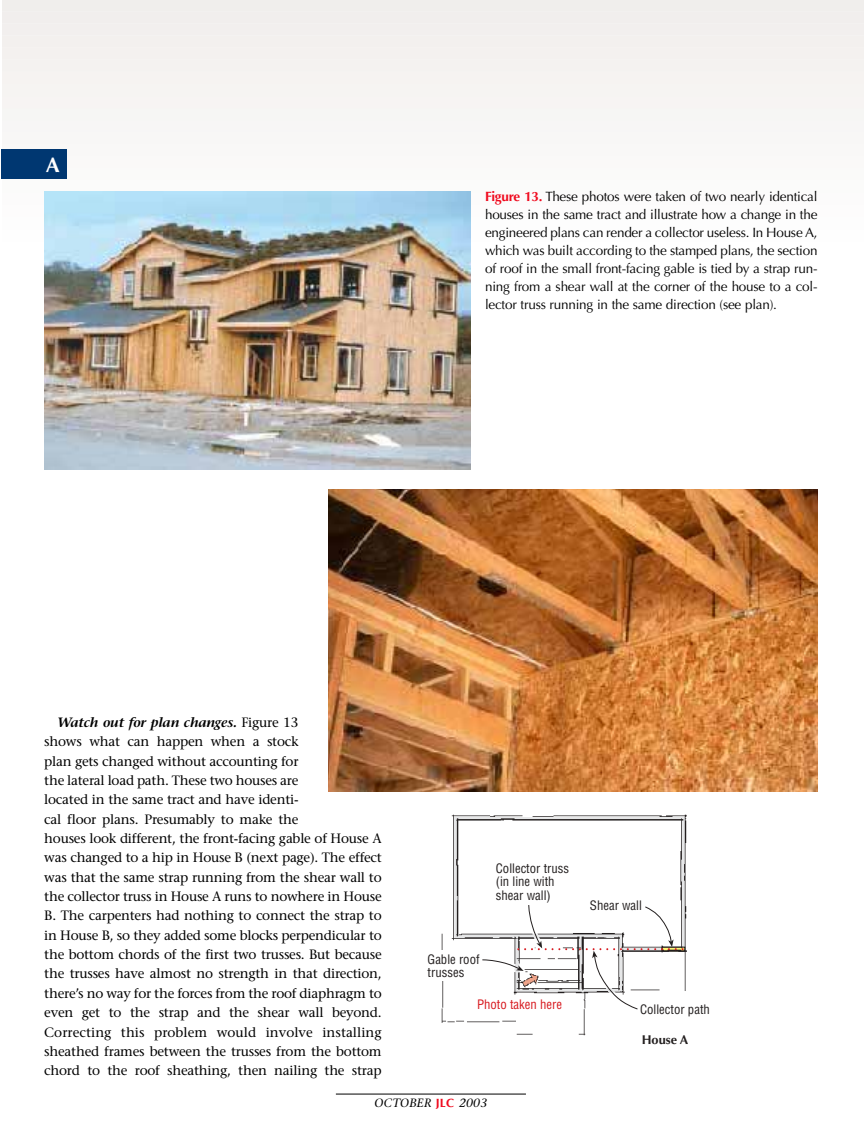
<style>
.page{position:relative;width:864px;height:1134px;background:#fff}
.page>*{position:absolute;margin:0;border:0;box-sizing:border-box;transform-origin:0 0}
.t1{font:700 21px "Optima";color:#fff}
.t2{font:13.5px/19.4px "Stone Serif";letter-spacing:-.015em;color:#000}
.t3{font:13.5px/18px "Optima";letter-spacing:-.015em;color:#000;text-align:justify}
.t4{font:condensed 12.75px/13.5px "Helvetica";color:#231f1f}
.t5{font:condensed 12.75px "Helvetica";color:#d7191f}
.t6{font:700 12.75px "Optima";color:#231f1f}
.t7{font:italic 12px "Stone Serif";letter-spacing:.015em;color:#000}
.s1{font-weight:700;color:#f00a1e}
.s2{font-weight:600;font-style:italic}
.s3{font-family:"Optima";font-weight:700;font-style:normal;color:#f00a1e}
</style>
<div class="page">
<div style="left:2px;top:183px;width:862px;height:32px;background:#fcfbfb"></div>
<div style="left:2px;top:159px;width:862px;height:31px;background:#fafaf9"></div>
<div style="left:2px;top:134px;width:862px;height:32px;background:#f9f8f7"></div>
<div style="left:2px;top:110px;width:862px;height:32px;background:#f7f6f6"></div>
<div style="left:2px;top:86px;width:862px;height:32px;background:#f7f4f3"></div>
<div style="left:2px;top:62px;width:862px;height:32px;background:#f6f3f1"></div>
<div style="left:2px;top:38px;width:862px;height:32px;background:#f4f1ef"></div>
<div style="left:2px;top:14px;width:862px;height:31px;background:#f2efee"></div>
<div style="left:2px;top:1px;width:862px;height:20px;background:#f0eeec"></div>
<hr style="left:336px;top:1094px;width:190px;height:1px;background:#000">
<img style="left:44px;top:192px;width:426px;height:278px">
<img style="left:329px;top:490px;width:489px;height:301px">
<img style="left:441px;top:815px;width:246px;height:221px">
<div style="left:433px;top:950px;width:27px;height:31px;background:#fff"></div>
<svg style="left:458px;top:819px;width:226px;height:191px"></svg>
<div style="left:1px;top:150px;width:66px;height:29px;background:#003771"></div>
<h1 class="t1" style="left:46px;top:156px;width:16px">A</h1>
<p class="t3" style="left:485px;top:189px;width:334px"><span class="s1">Figure 13.</span> These photos were taken of two nearly identical houses in the same tract and illustrate how a change in the engineered plans can render a collector useless. In House A, which was built according to the stamped plans, the section of roof in the small front-facing gable is tied by a strap run&shy;ning from a shear wall at the corner of the house to a col&shy;lector truss running in the same direction (see plan).</p>
<p class="t2" style="left:44px;top:714px;width:339px;text-indent:13px"><span class="s2">Watch out for plan changes.</span> Figure 13<br>shows what can happen when a stock<br>plan gets changed without accounting for<br>the lateral load path. These two houses are<br>located in the same tract and have identi-<br>cal floor plans. Presumably to make the<br>houses look different, the front-facing gable of House A was changed to a hip in House B (next page). The effect was that the same strap running from the shear wall to the collector truss in House A runs to nowhere in House B. The carpenters had nothing to connect the strap to in House B, so they added some blocks perpendicular to the bottom chords of the first two trusses. But because the trusses have almost no strength in that direction, there’s no way for the forces from the roof diaphragm to even get to the strap and the shear wall beyond.<br>Correcting this problem would involve installing sheathed frames between the trusses from the bottom chord to the roof sheathing, then nailing the strap</p>
<p class="t7" style="left:375px;top:1099px;width:114px">OCTOBER <span class="s3">JLC</span> 2003</p>
<p class="t4" style="left:496px;top:862px;width:75px">Collector truss (in line with shear wall)</p>
<p class="t4" style="left:428px;top:953px;width:54px">Gable roof trusses</p>
<p class="t5" style="left:477px;top:999px;width:86px">Photo taken here</p>
<p class="t4" style="left:590px;top:900px;width:54px">Shear wall</p>
<p class="t4" style="left:640px;top:1004px;width:71px">Collector path</p>
<p class="t6" style="left:642px;top:1035px;width:48px">House A</p>
</div>
